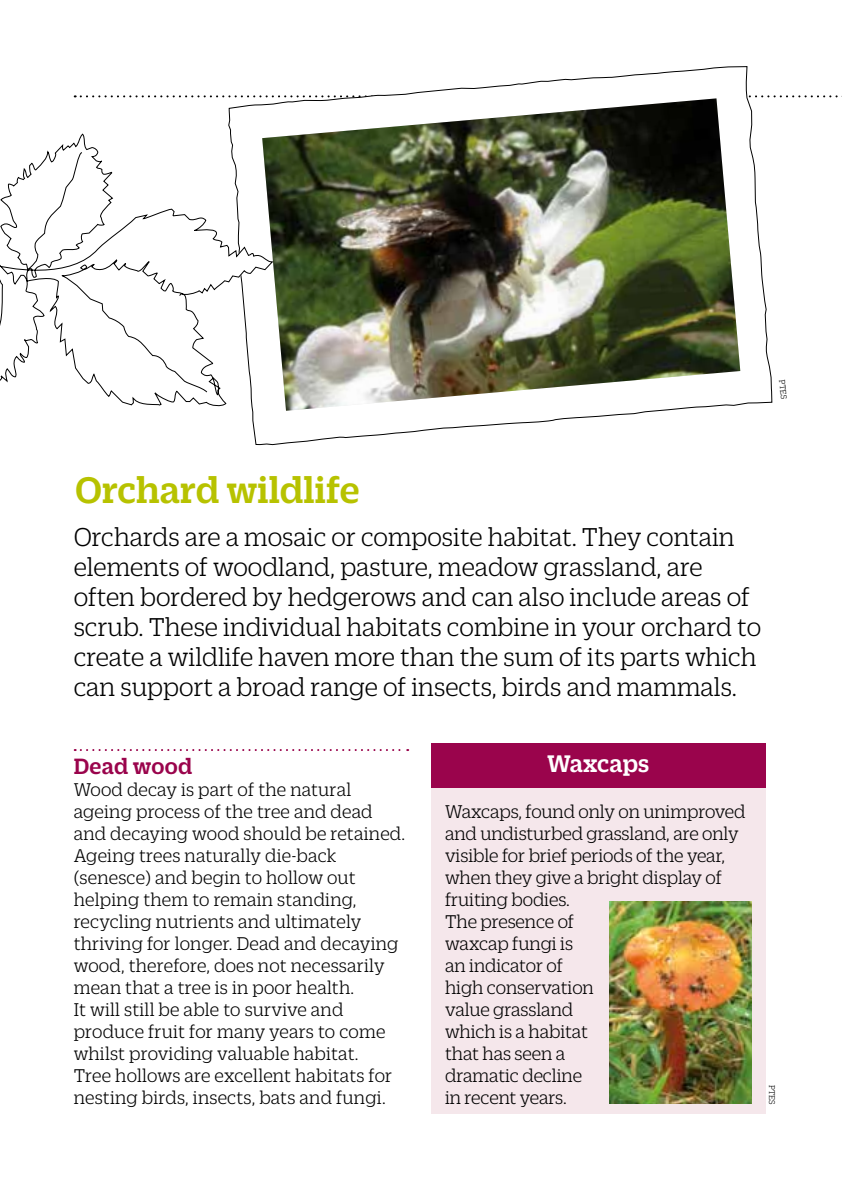
<style>
.page{position:relative;width:842px;height:1191px;background:#fff}
.page>*{position:absolute;margin:0;border:0;box-sizing:border-box;transform-origin:0 0}
.t1{font:500 40px "Duplicate Slab";color:#b7c200}
.t2{font:300 28px/30px "Duplicate Slab";color:#000}
.t3{font:500 26px "Duplicate Slab";color:#fff}
.t4{font:500 24px "Duplicate Slab";letter-spacing:.01em;color:#9a044c}
.t5{font:300 20px/22px "Duplicate Slab";letter-spacing:.005em;color:#000}
.t6{font:300 9px "Duplicate Slab";color:#000}
</style>
<div class="page">
<svg style="left:75px;top:95px;width:767px;height:2px"></svg>
<svg style="left:75px;top:749px;width:333px;height:2px"></svg>
<div style="left:431px;top:743px;width:334px;height:370px;background:#f5e7eb"></div>
<div style="left:431px;top:743px;width:334px;height:44px;background:#9a044c"></div>
<img style="left:609px;top:901px;width:142px;height:202px">
<svg style="left:228px;top:66px;width:544px;height:379px"></svg>
<img style="left:262px;top:98px;width:478px;height:313px">
<svg style="left:0;top:133px;width:274px;height:274px"></svg>
<p class="t6" style="left:788px;top:379px;width:21px;rotate:84deg">PTES</p>
<h1 class="t1" style="left:75px;top:464px;width:286px">Orchard wildlife</h1>
<p class="t2" style="left:74px;top:520px;width:689px">Orchards are a mosaic or composite habitat. They contain elements of woodland, pasture, meadow grassland, are often bordered by hedgerows and can also include areas of scrub. These individual habitats combine in your orchard to create a wildlife haven more than the sum of its parts which can support a broad range of insects, birds and mammals.</p>
<p class="t4" style="left:74px;top:750px;width:120px">Dead wood</p>
<p class="t5" style="left:74px;top:777px;width:333px">Wood decay is part of the natural ageing process of the tree and dead and decaying wood should be retained.<br>Ageing trees naturally die-back (senesce) and begin to hollow out helping them to remain standing, recycling nutrients and ultimately thriving for longer. Dead and decaying wood, therefore, does not necessarily mean that a tree is in poor health.<br>It will still be able to survive and produce fruit for many years to come whilst providing valuable habitat.<br>Tree hollows are excellent habitats for nesting birds, insects, bats and fungi.</p>
<h3 class="t3" style="left:547px;top:746px;width:104px">Waxcaps</h3>
<p class="t5" style="left:445px;top:799px;width:302px">Waxcaps, found only on unimproved and undisturbed grassland, are only visible for brief periods of the year, when they give a bright display of fruiting bodies.<br>The presence of<br>waxcap fungi is<br>an indicator of<br>high conservation<br>value grassland<br>which is a habitat<br>that has seen a<br>dramatic decline<br>in recent years.</p>
<p class="t6" style="left:778px;top:1084px;width:21px;rotate:90deg">PTES</p>
</div>
